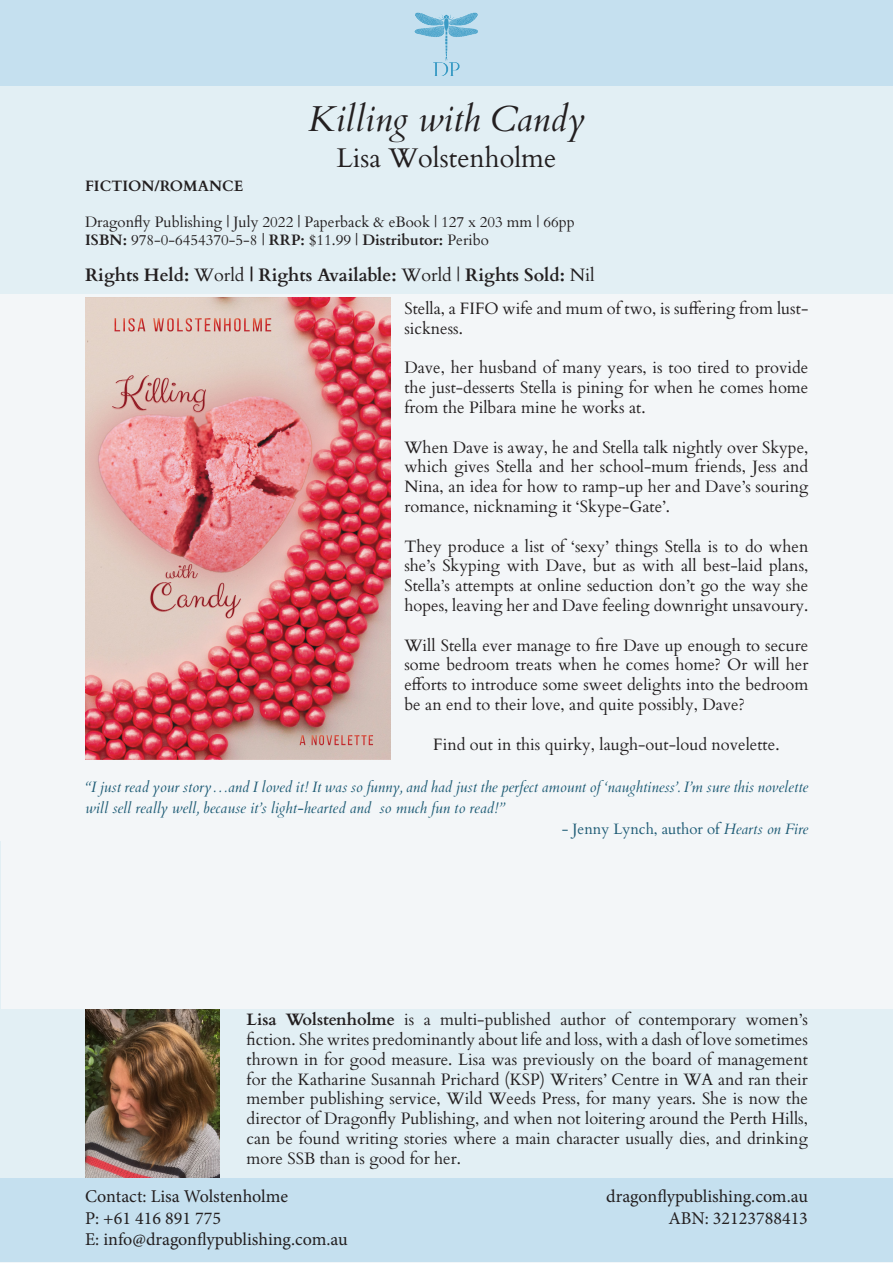
<style>
.page{position:relative;width:893px;height:1263px;background:#f3f6f8}
.page>*{position:absolute;margin:0;border:0;box-sizing:border-box;transform-origin:0 0}
.t1{font:italic 36px "Cardo";color:#231f20}
.t2{font:27px "Cardo";color:#231f20}
.t3{font:18px/21.6px "Minion Pro";color:#231f20}
.t4{font:700 18px "Cardo";color:#231f20}
.t5{font:16.5px/19.8px "Cardo";color:#231f20;text-align:justify}
.t6{font:italic 15px/21px "Cardo";color:#1c5a74}
.t7{font:15px "Cardo";color:#231f20}
.t8{font:15px "Cardo";color:#1c5a74}
.t9{font:700 15px "Cardo";color:#231f20}
.s1{font-weight:700}
.s2{font-weight:400}
.s3{font-style:italic}
</style>
<div class="page">
<div style="left:0;top:1176px;width:893px;height:85px;background:#c5e0ef"></div>
<div style="left:0;top:0;width:893px;height:85px;background:#c5e0ef"></div>
<img style="left:414px;top:12px;width:64px;height:64px">
<div style="left:0;top:86px;width:893px;height:90px;background:#e2eff4"></div>
<div style="left:0;top:1009px;width:893px;height:168px;background:#e2eff4"></div>
<img style="left:86px;top:1009px;width:133px;height:169px">
<div style="left:0;top:176px;width:893px;height:117px;background:#e2eff4"></div>
<img style="left:85px;top:298px;width:306px;height:461px">
<hr style="left:0;top:841px;width:1px;height:169px;background:#e2eff4">
<p class="t1" style="left:308px;top:98px;width:278px">Killing with Candy</p>
<p class="t2" style="left:337px;top:136px;width:221px">Lisa Wolstenholme</p>
<p class="t9" style="left:85px;top:174px;width:160px">FICTION/ROMANCE</p>
<p class="t7" style="left:85px;top:210px;width:491px">Dragonfly Publishing | July 2022 | Paperback &amp; eBook | 127 x 203 mm | 66pp</p>
<p class="t7" style="left:85px;top:228px;width:405px"><span class="s1">ISBN:</span> 978-0-6454370-5-8 | <span class="s1">RRP:</span> $11.99 | <span class="s1">Distributor:</span> Peribo</p>
<p class="t4" style="left:85px;top:261px;width:511px">Rights Held: <span class="s2">World</span> | Rights Available: <span class="s2">World |</span> Rights Sold: <span class="s2">Nil</span></p>
<p class="t5" style="left:404px;top:298px;width:405px">Stella, a FIFO wife and mum of two, is suffering from lust&shy;sickness.</p>
<p class="t5" style="left:404px;top:357px;width:405px">Dave, her husband of many years, is too tired to provide the just-desserts Stella is pining for when he comes home from the Pilbara mine he works at.</p>
<p class="t5" style="left:404px;top:436px;width:405px">When Dave is away, he and Stella talk nightly over Skype, which gives Stella and her school-mum friends, Jess and Nina, an idea for how to ramp-up her and Dave’s souring romance, nicknaming it ‘Skype-Gate’.</p>
<p class="t5" style="left:404px;top:535px;width:405px">They produce a list of ‘sexy’ things Stella is to do when she’s Skyping with Dave, but as with all best-laid plans, Stella’s attempts at online seduction don’t go the way she hopes, leaving her and Dave feeling downright unsavoury.</p>
<p class="t5" style="left:404px;top:634px;width:405px">Will Stella ever manage to fire Dave up enough to secure some bedroom treats when he comes home? Or will her efforts to introduce some sweet delights into the bedroom be an end to their love, and quite possibly, Dave?</p>
<p class="t5" style="left:433px;top:733px;width:348px">Find out in this quirky, laugh-out-loud novelette.</p>
<p class="t6" style="left:85px;top:776px;width:724px">“I just read your story…and I loved it! It was so funny, and had just the perfect amount of ‘naughtiness’. I’m sure this novelette will sell really well, because it’s light-hearted and so much fun to read!”</p>
<p class="t8" style="left:562px;top:816px;width:248px">- Jenny Lynch, author of <span class="s3">Hearts on Fire</span></p>
<p class="t5" style="left:247px;top:1009px;width:563px"><span class="s1">Lisa Wolstenholme</span> is a multi-published author of contemporary women’s fiction. She writes predominantly about life and loss, with a dash of love sometimes thrown in for good measure. Lisa was previously on the board of management for the Katharine Susannah Prichard (KSP) Writers’ Centre in WA and ran their member publishing service, Wild Weeds Press, for many years. She is now the director of Dragonfly Publishing, and when not loitering around the Perth Hills, can be found writing stories where a main character usually dies, and drinking more SSB than is good for her.</p>
<p class="t3" style="left:85px;top:1185px;width:264px">Contact: Lisa Wolstenholme<br>P: +61 416 891 775<br>E: info@dragonflypublishing.com.au</p>
<p class="t3" style="left:606px;top:1185px;width:203px;text-align:right">dragonflypublishing.com.au<br>ABN: 32123788413</p>
</div>
